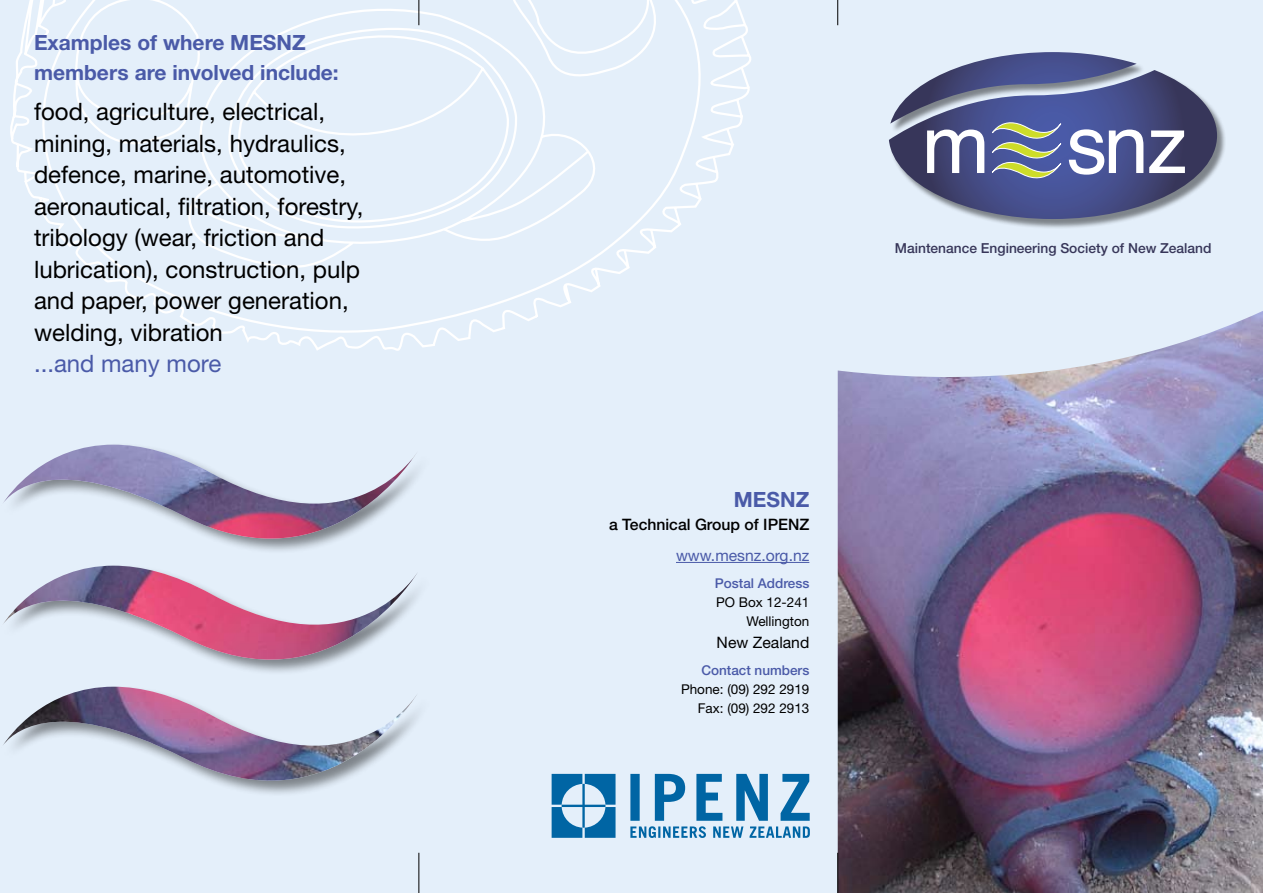
<style>
.page{position:relative;width:1263px;height:893px;background:#e4effa}
.page>*{position:absolute;margin:0;border:0;box-sizing:border-box;transform-origin:0 0}
.t1{font:81.3px "Helvetica";color:#fff}
.t2{font:24px/31.5px "Helvetica Neue";color:#000}
.t3{font:24px "Helvetica Neue";color:#4a5aa8}
.t4{font:700 21px/30px "Helvetica Neue CE";color:#4a5aa8}
.t5{font:500 15.75px "Helvetica Neue";color:#000}
.t6{font:15.75px "Helvetica Neue";color:#4a5aa8}
.t7{font:15.75px "Helvetica Neue";color:#000}
.t8{font:500 13.8px "Helvetica Neue";color:#373659}
.t9{font:13.5px/18.8px "Helvetica Neue";color:#000;text-align:right}
.t10{font:500 13.5px "Helvetica Neue";color:#4a5aa8}
</style>
<div class="page">
<img style="left:838px;top:311px;width:425px;height:582px">
<svg style="left:10px;top:0;width:741px;height:351px"></svg>
<hr style="left:837px;top:853px;width:1px;height:40px;background:#000">
<svg style="left:837px;top:0;width:1px;height:25px"></svg>
<hr style="left:419px;top:853px;width:1px;height:40px;background:#000">
<svg style="left:419px;top:0;width:1px;height:25px"></svg>
<div style="left:889px;top:53px;width:336px;height:176px;background:#000;opacity:.45"></div>
<svg style="left:889px;top:52px;width:328px;height:167px"></svg>
<svg style="left:992px;top:114px;width:69px;height:73px;background:#6f7c93"></svg>
<hr style="left:676px;top:562px;width:133px;height:1px;background:#4a5aa8">
<svg style="left:552px;top:774px;width:63px;height:64px"></svg>
<svg style="left:630px;top:774px;width:180px;height:64px"></svg>
<svg style="left:105px;top:444px;width:232px;height:350px"></svg>
<img style="left:3px;top:445px;width:415px;height:337px">
<p class="t4" style="left:34px;top:28px;width:306px">Examples of where MESNZ members are involved include:</p>
<p class="t2" style="left:34px;top:96px;width:331px">food, agriculture, electrical, mining, materials, hydraulics, defence, marine, automotive, aeronautical, filtration, forestry, tribology (wear, friction and lubrication), construction, pulp and paper, power generation, welding, vibration</p>
<p class="t3" style="left:34px;top:349px;width:189px">...and many more</p>
<h1 class="t1" style="left:922px;top:82px;width:267px">m snz</h1>
<p class="t8" style="left:895px;top:240px;width:318px">Maintenance Engineering Society of New Zealand</p>
<p class="t4" style="left:734px;top:485px;width:77px">MESNZ</p>
<p class="t5" style="left:609px;top:515px;width:202px">a Technical Group of IPENZ</p>
<p class="t6" style="left:676px;top:546px;width:135px">www.mesnz.org.nz</p>
<p class="t10" style="left:715px;top:575px;width:96px">Postal Address</p>
<p class="t9" style="left:716px;top:592px;width:95px">PO Box 12-241<br>Wellington</p>
<p class="t7" style="left:717px;top:633px;width:94px">New Zealand</p>
<p class="t10" style="left:701px;top:662px;width:110px">Contact numbers</p>
<p class="t9" style="left:681px;top:680px;width:130px">Phone: (09) 292 2919<br>Fax: (09) 292 2913</p>
</div>
